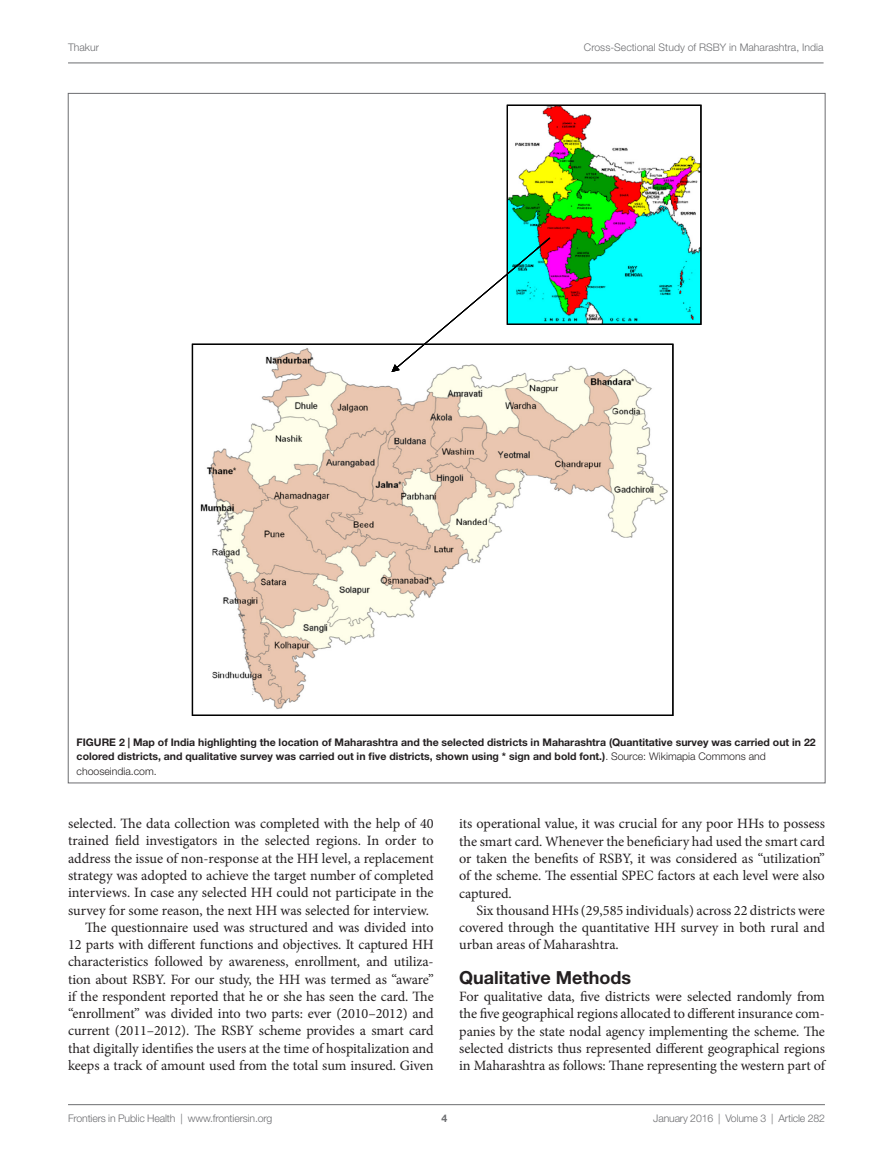
<style>
.page{position:relative;width:893px;height:1170px;background:#fff}
.page>*{position:absolute;margin:0;border:0;box-sizing:border-box;transform-origin:0 0}
.t1{font:700 18px "Helvetica Neue LT Std";color:#231f20}
.t2{font:14.25px/17.2px "Minion Pro";letter-spacing:-.005em;color:#231f20;text-align:justify}
.t3{font:700 10.5px/14.2px "Helvetica Neue LT Std";color:#231f20}
.t4{font:300 10.5px "Helvetica Neue LT Std";letter-spacing:-.015em;color:#6c6d70}
.t5{font:700 10.5px "Helvetica Neue LT Std";color:#6c6d70}
.s1{font-weight:300}
</style>
<div class="page">
<svg style="left:425px;top:238px;width:82px;height:105px"></svg>
<svg style="left:192px;top:343px;width:481px;height:373px"></svg>
<svg style="left:507px;top:105px;width:194px;height:220px"></svg>
<hr style="left:68px;top:1104px;width:757px;height:1px;background:#6c6d70">
<hr style="left:68px;top:63px;width:756px;height:1px;background:#6c6d70">
<p class="t4" style="left:68px;top:41px;width:33px">Thakur</p>
<p class="t4" style="left:584px;top:41px;width:241px">Cross-Sectional Study of RSBY in Maharashtra, India</p>
<p class="t3" style="left:77px;top:734px;width:741px">FIG URE 2 | Map of India highlighting the location of Maharashtra and the selected districts in Maharashtra (Quantitative survey was carried out in 22 colored districts, and qualitative survey was carried out in five districts, shown using * sign and bold font.)<span class="s1">. Source: Wikimapia Commons and chooseindia.com.</span></p>
<p class="t2" style="left:68px;top:815px;width:367px">selected. The data collection was completed with the help of 40</p>
<p class="t2" style="left:68px;top:832px;width:367px">trained field investigators in the selected regions. In order to</p>
<p class="t2" style="left:68px;top:849px;width:367px">address the issue of non-response at the HH level, a replacement</p>
<p class="t2" style="left:68px;top:866px;width:367px">strategy was adopted to achieve the target number of completed</p>
<p class="t2" style="left:68px;top:884px;width:367px">interviews. In case any selected HH could not participate in the</p>
<p class="t2" style="left:68px;top:901px;width:362px">survey for some reason, the next HH was selected for interview.</p>
<p class="t2" style="left:85px;top:918px;width:350px">The questionnaire used was structured and was divided into</p>
<p class="t2" style="left:68px;top:935px;width:367px">12 parts with different functions and objectives. It captured HH</p>
<p class="t2" style="left:68px;top:953px;width:367px">characteristics followed by awareness, enrollment, and utiliza-</p>
<p class="t2" style="left:68px;top:970px;width:367px">tion about RSBY. For our study, the HH was termed as “aware”</p>
<p class="t2" style="left:68px;top:987px;width:367px">if the respondent reported that he or she has seen the card. The</p>
<p class="t2" style="left:68px;top:1004px;width:367px">“enrollment” was divided into two parts: ever (2010–2012) and</p>
<p class="t2" style="left:68px;top:1022px;width:367px">current (2011–2012). The RSBY scheme provides a smart card</p>
<p class="t2" style="left:68px;top:1039px;width:367px">that digitally identifies the users at the time of hospitalization and</p>
<p class="t2" style="left:68px;top:1056px;width:367px">keeps a track of amount used from the total sum insured. Given</p>
<p class="t2" style="left:459px;top:815px;width:367px">its operational value, it was crucial for any poor HHs to possess the smart card. Whenever the beneficiary had used the smart card or taken the benefits of RSBY, it was considered as “utilization” of the scheme. The essential SPEC factors at each level were also captured.</p>
<p class="t2" style="left:459px;top:901px;width:367px;text-indent:17px">Six thousand HHs (29,585 individuals) across 22 districts were covered through the quantitative HH survey in both rural and urban areas of Maharashtra.</p>
<p class="t1" style="left:459px;top:966px;width:173px">Qualitative Methods</p>
<p class="t2" style="left:459px;top:987px;width:367px">For qualitative data, five districts were selected randomly from the five geographical regions allocated to different insurance com&shy;panies by the state nodal agency implementing the scheme. The selected districts thus represented different geographical regions in Maharashtra as follows: Thane representing the western part of</p>
<p class="t4" style="left:68px;top:1111px;width:206px">Frontiers in Public Health | www.frontiersin.org</p>
<p class="t5" style="left:441px;top:1111px;width:7px">4</p>
<p class="t4" style="left:653px;top:1111px;width:173px">January 2016 | Volume 3 | Article 282</p>
</div>
